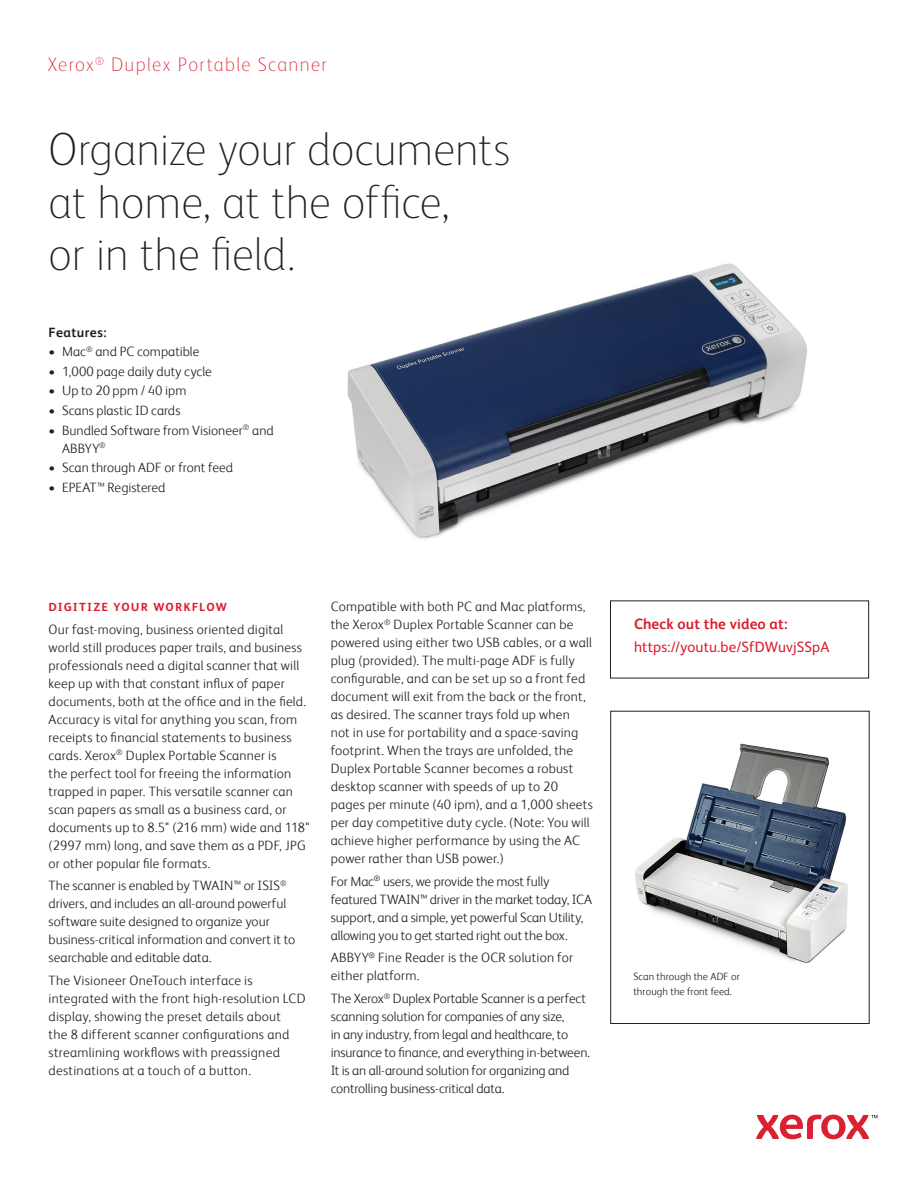
<style>
.page{position:relative;width:918px;height:1188px;background:#fff}
.page>*{position:absolute;margin:0;border:0;box-sizing:border-box;transform-origin:0 0}
.Head_32_36{font:100 46.5px/52.5px "Xerox Sans";color:#231f20}
.Business_Segment{font:100 19.5px "Xerox Sans";letter-spacing:.07em;color:#db1e30}
.Body_Text___K{font:15px "Xerox Sans";letter-spacing:.01em;color:#db1e30}
.Body_Text___K-2{font:700 15px "Xerox Sans";letter-spacing:.01em;color:#db1e30}
.Body_Text___K-3{font:300 13.5px/18px "Xerox Sans";letter-spacing:.01em;color:#231f20}
.Body_Text___K-4{font:300 13.5px/18px "Xerox Sans";letter-spacing:-.01em;color:#231f20}
.SUBHD{font:700 13.5px "Xerox Sans Expert";letter-spacing:.08em;color:#db1e30}
.Body_Text_7_10{font:700 13.5px "Xerox Sans";letter-spacing:.03em;color:#231f20}
.t1{font:300 10.5px/15px "Xerox Sans";letter-spacing:.005em;color:#231f20}
</style>
<div class="page">
<img style="left:347px;top:263px;width:460px;height:276px">
<img style="left:635px;top:743px;width:213px;height:220px">
<div style="left:610px;top:711px;width:259px;height:313px;border:1px solid #231f20"></div>
<svg style="left:756px;top:1115px;width:121px;height:24px"></svg>
<p class="Business_Segment" style="left:47px;top:52px;width:281px">Xerox<sup>®</sup> Duplex Portable Scanner</p>
<p class="Head_32_36" style="left:49px;top:121px;width:463px">Organize your documents at home, at the office,<br>or in the field.</p>
<p class="Body_Text_7_10" style="left:49px;top:324px;width:60px">Features:</p>
<p class="Body_Text___K-3" style="left:49px;top:342px;width:152px">• Mac<sup>®</sup> and PC compatible</p>
<p class="Body_Text___K-3" style="left:49px;top:362px;width:165px">• 1,000 page daily duty cycle</p>
<p class="Body_Text___K-3" style="left:49px;top:381px;width:139px">• Up to 20 ppm / 40 ipm</p>
<p class="Body_Text___K-3" style="left:49px;top:401px;width:133px">• Scans plastic ID cards</p>
<p class="Body_Text___K-3" style="left:62px;top:420px;width:213px;text-indent:-14px">• Bundled Software from Visioneer<sup>®</sup> and<br>ABBYY<sup>®</sup></p>
<p class="Body_Text___K-3" style="left:49px;top:458px;width:186px">• Scan through ADF or front feed</p>
<p class="Body_Text___K-3" style="left:49px;top:478px;width:118px">• EPEAT™ Registered</p>
<p class="SUBHD" style="left:49px;top:602px;width:180px">DIGITIZE YOUR WORKFLOW</p>
<p class="Body_Text___K-3" style="left:49px;top:620px;width:262px">Our fast-moving, business oriented digital world still produces paper trails, and business professionals need a digital scanner that will keep up with that constant influx of paper documents, both at the office and in the field.<br>Accuracy is vital for anything you scan, from receipts to financial statements to business cards. Xerox<sup>®</sup> Duplex Portable Scanner is<br>the perfect tool for freeing the information trapped in paper. This versatile scanner can scan papers as small as a business card, or documents up to 8.5" (216 mm) wide and 118" (2997 mm) long, and save them as a PDF, JPG or other popular file formats.</p>
<p class="Body_Text___K-3" style="left:49px;top:876px;width:248px">The scanner is enabled by TWAIN™ or ISIS<sup>® </sup>drivers, and includes an all-around powerful software suite designed to organize your business-critical information and convert it to searchable and editable data.</p>
<p class="Body_Text___K-3" style="left:49px;top:971px;width:258px">The Visioneer OneTouch interface is integrated with the front high-resolution LCD display, showing the preset details about<br>the 8 different scanner configurations and streamlining workflows with preassigned destinations at a touch of a button.</p>
<p class="Body_Text___K-3" style="left:331px;top:597px;width:264px">Compatible with both PC and Mac platforms, the Xerox<sup>®</sup> Duplex Portable Scanner can be powered using either two USB cables, or a wall plug (provided). The multi-page ADF is fully configurable, and can be set up so a front fed document will exit from the back or the front, as desired. The scanner trays fold up when<br>not in use for portability and a space-saving footprint. When the trays are unfolded, the Duplex Portable Scanner becomes a robust desktop scanner with speeds of up to 20 pages per minute (40 ipm), and a 1,000 sheets per day competitive duty cycle. (Note: You will achieve higher performance by using the AC power rather than USB power.)</p>
<p class="Body_Text___K-4" style="left:331px;top:872px;width:263px">For Mac<sup>®</sup> users, we provide the most fully featured TWAIN™ driver in the market today, ICA support, and a simple, yet powerful Scan Utility, allowing you to get started right out the box.</p>
<p class="Body_Text___K-3" style="left:331px;top:948px;width:244px">ABBYY<sup>®</sup> Fine Reader is the OCR solution for either platform.</p>
<p class="Body_Text___K-4" style="left:331px;top:989px;width:261px">The Xerox<sup>®</sup> Duplex Portable Scanner is a perfect scanning solution for companies of any size,<br>in any industry, from legal and healthcare, to insurance to finance, and everything in-between.<br>It is an all-around solution for organizing and controlling business-critical data.</p>
<p class="Body_Text___K-2" style="left:634px;top:614px;width:155px">Check out the video at:</p>
<p class="Body_Text___K" style="left:634px;top:637px;width:197px">https://youtu.be/SfDWuvjSSpA</p>
<p class="t1" style="left:633px;top:969px;width:108px">Scan through the ADF or through the front feed.</p>
</div>
